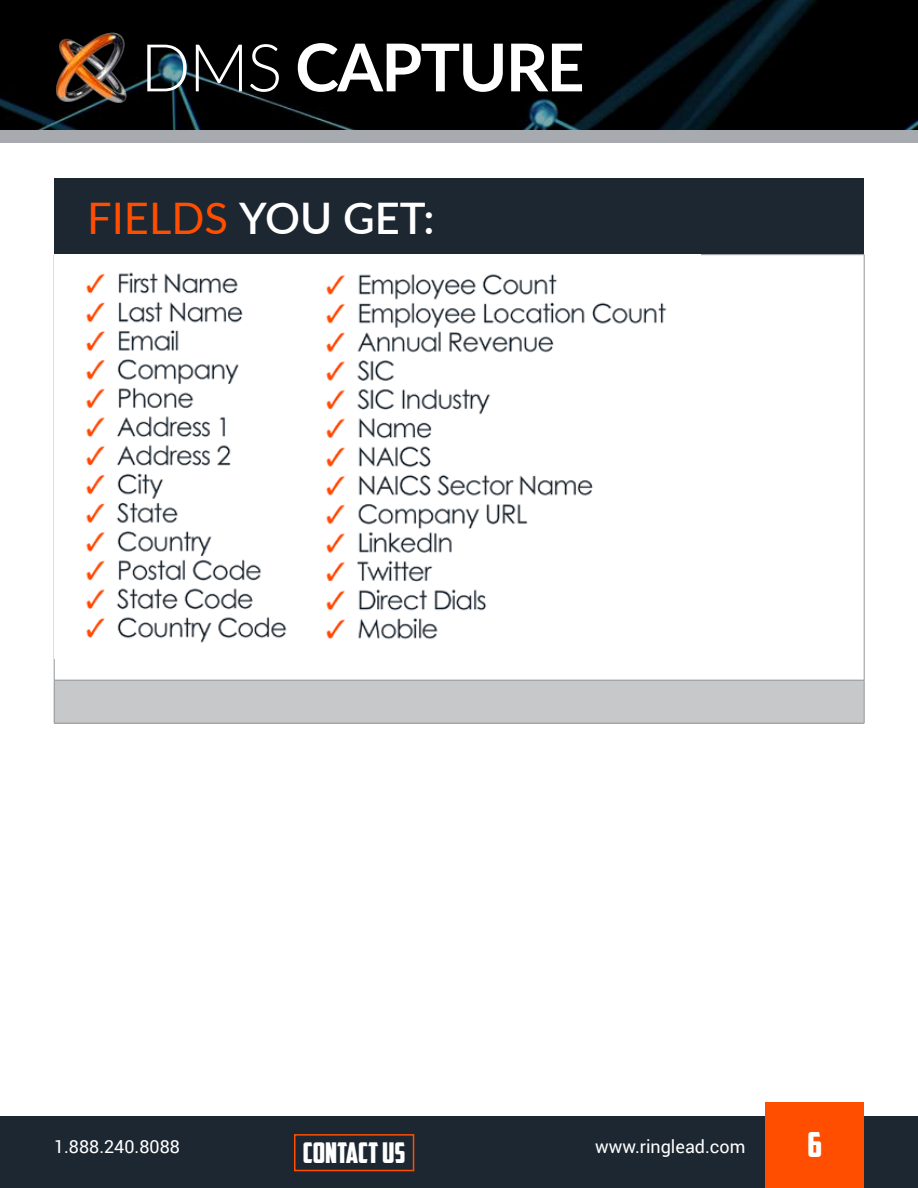
<style>
.page{position:relative;width:918px;height:1188px;background:#fff}
.page>*{position:absolute;margin:0;border:0;box-sizing:border-box;transform-origin:0 0}
.t1{font:700 66px "Lato";letter-spacing:-.025em;color:#fff}
.t2{font:600 43.5px "Lato";color:#fff}
.t3{font:34.5px "American Captain";color:#fff}
.t4{font:28.5px "American Captain";color:#fff}
.t5{font:18px "Roboto";color:#fff}
.s1{font-weight:300}
.s2{font-weight:400;color:#ff4e00}
</style>
<div class="page">
<svg style="left:0;top:0;width:918px;height:143px;fill:#000"></svg>
<img style="left:54px;top:32px;width:75px;height:71px">
<div style="left:0;top:1116px;width:918px;height:72px;background:#1d2731"></div>
<div style="left:766px;top:1102px;width:98px;height:86px;background:#ff4e00"></div>
<div style="left:294px;top:1134px;width:120px;height:37px;border:2px solid #ff4e00"></div>
<div style="left:54px;top:178px;width:810px;height:77px;background:#1d2731"></div>
<div style="left:54px;top:680px;width:810px;height:43px;background:#c7c8ca"></div>
<hr style="left:54px;top:254px;width:810px;height:1px;background:#939598">
<hr style="left:54px;top:255px;width:1px;height:425px;background:#939598">
<hr style="left:864px;top:255px;width:1px;height:425px;background:#939598">
<hr style="left:54px;top:680px;width:810px;height:1px;background:#939598">
<hr style="left:54px;top:680px;width:1px;height:43px;background:#939598">
<hr style="left:864px;top:680px;width:1px;height:43px;background:#939598">
<hr style="left:54px;top:723px;width:810px;height:1px;background:#939598">
<img style="left:54px;top:255px;width:613px;height:404px">
<h1 class="t1" style="left:140px;top:19px;width:446px"><span class="s1">DMS</span> CAPTURE</h1>
<h2 class="t2" style="left:87px;top:187px;width:349px"><span class="s2">FIELDS</span> YOU GET:</h2>
<h3 class="t4" style="left:303px;top:1136px;width:104px">CONTACT US</h3>
<h3 class="t3" style="left:807px;top:1124px;width:16px">6</h3>
<p class="t5" style="left:54px;top:1134px;width:127px">1.888.240.8088</p>
<p class="t5" style="left:595px;top:1134px;width:152px">www.ringlead.com</p>
</div>
